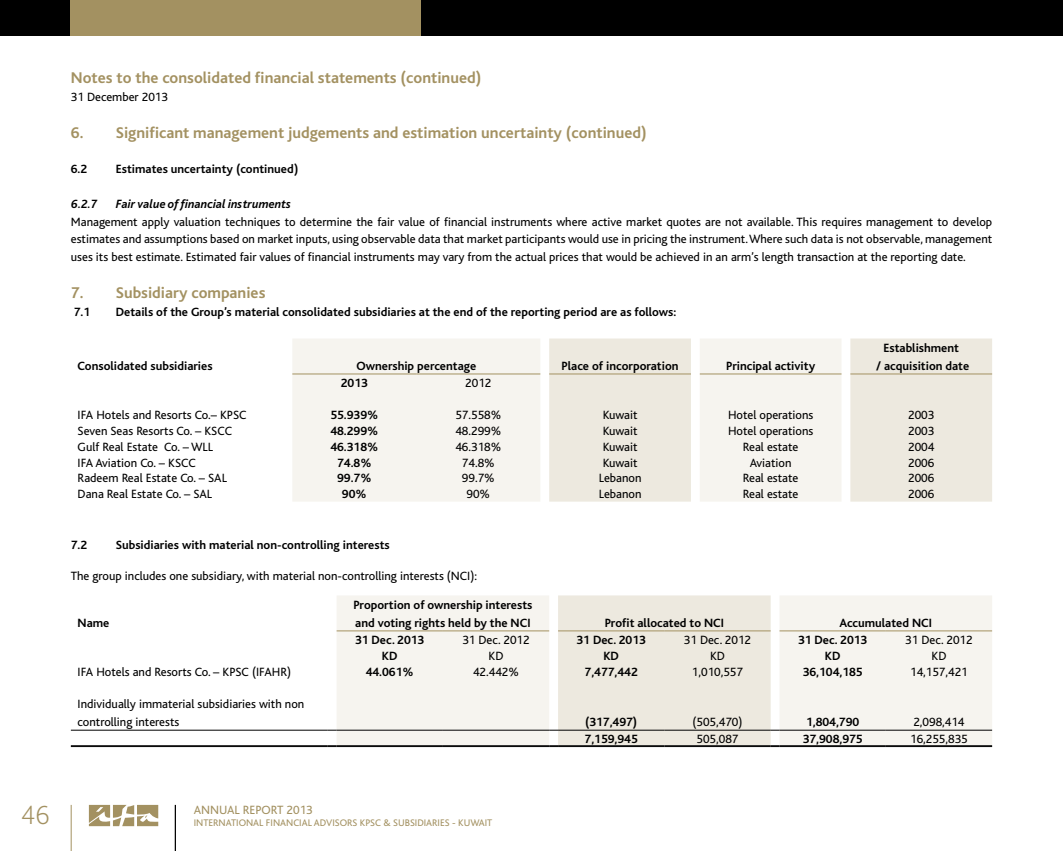
<style>
.page{position:relative;width:1063px;height:851px;background:#fff}
.page>*{position:absolute;margin:0;border:0;box-sizing:border-box;transform-origin:0 0}
.t1{font:200 27.5px "Bliss Pro";color:#a39161}
.t2{font:700 16.25px "Bliss";color:#a39161}
.t3{font:12.5px/17.5px "Bliss";color:#000;text-align:justify}
.t4{font:700 12.5px/17.5px "Bliss";color:#000;text-align:center}
.t5{font:italic 700 12.5px "Bliss Pro";color:#000}
.t6{font:12.5px "Bliss";color:#a39161}
.t7{font:10px "Bliss";color:#a39161}
</style>
<div class="page">
<div style="left:0;top:0;width:1063px;height:35px;background:#000"></div>
<div style="left:71px;top:0;width:350px;height:35px;background:#a39161"></div>
<div style="left:292px;top:339px;width:249px;height:162px;background:#f6f4ef"></div>
<svg style="left:549px;top:338px;width:443px;height:163px;fill:#ede9df"></svg>
<hr style="left:292px;top:373px;width:124px;height:1px;background:#a39161">
<hr style="left:416px;top:373px;width:124px;height:1px;background:#a39161">
<hr style="left:549px;top:373px;width:142px;height:1px;background:#a39161">
<hr style="left:700px;top:373px;width:142px;height:1px;background:#a39161">
<hr style="left:850px;top:373px;width:142px;height:1px;background:#a39161">
<div style="left:337px;top:596px;width:655px;height:149px;background:#f6f4ef"></div>
<hr style="left:71px;top:729px;width:257px;height:1px;background:#000">
<hr style="left:337px;top:729px;width:106px;height:1px;background:#000">
<hr style="left:443px;top:729px;width:106px;height:1px;background:#000">
<hr style="left:780px;top:729px;width:106px;height:1px;background:#000">
<hr style="left:886px;top:729px;width:106px;height:1px;background:#000">
<hr style="left:337px;top:630px;width:106px;height:1px;background:#a39161">
<hr style="left:443px;top:630px;width:106px;height:1px;background:#a39161">
<hr style="left:780px;top:630px;width:106px;height:1px;background:#a39161">
<hr style="left:886px;top:630px;width:106px;height:1px;background:#a39161">
<hr style="left:71px;top:745px;width:257px;height:1px;background:#000">
<hr style="left:71px;top:746px;width:257px;height:1px;background:#000">
<svg style="left:328px;top:745px;width:9px;height:2px"></svg>
<hr style="left:337px;top:745px;width:106px;height:1px;background:#000">
<hr style="left:337px;top:746px;width:106px;height:1px;background:#000">
<hr style="left:443px;top:745px;width:106px;height:1px;background:#000">
<hr style="left:443px;top:746px;width:106px;height:1px;background:#000">
<svg style="left:549px;top:595px;width:231px;height:152px;background:#e9e6dc"></svg>
<hr style="left:780px;top:745px;width:106px;height:1px;background:#000">
<hr style="left:780px;top:746px;width:106px;height:1px;background:#000">
<hr style="left:886px;top:745px;width:106px;height:1px;background:#000">
<hr style="left:886px;top:746px;width:106px;height:1px;background:#000">
<svg style="left:89px;top:804px;width:69px;height:22px"></svg>
<hr style="left:175px;top:804px;width:1px;height:46px;background:#000">
<hr style="left:71px;top:804px;width:1px;height:46px;background:#a39161">
<h2 class="t2" style="left:71px;top:70px;width:412px">Notes to the consolidated financial statements (continued)</h2>
<p class="t3" style="left:71px;top:88px;width:99px">31 December 2013</p>
<h2 class="t2" style="left:71px;top:125px;width:578px">6. Significant management judgements and estimation uncertainty (continued)</h2>
<p class="t4" style="left:71px;top:161px;width:18px">6.2</p>
<p class="t4" style="left:116px;top:161px;width:184px">Estimates uncertainty (continued)</p>
<p class="t5" style="left:71px;top:196px;width:28px">6.2.7</p>
<p class="t5" style="left:116px;top:196px;width:177px">Fair value of financial instruments</p>
<p class="t3" style="left:71px;top:213px;width:923px">Management apply valuation techniques to determine the fair value of financial instruments where active market quotes are not available. This requires management to develop estimates and assumptions based on market inputs, using observable data that market participants would use in pricing the instrument. Where such data is not observable, management uses its best estimate. Estimated fair values of financial instruments may vary from the actual prices that would be achieved in an arm’s length transaction at the reporting date.</p>
<h2 class="t2" style="left:71px;top:285px;width:196px">7. Subsidiary companies</h2>
<p class="t4" style="left:74px;top:303px;width:18px">7.1</p>
<p class="t4" style="left:116px;top:303px;width:562px">Details of the Group’s material consolidated subsidiaries at the end of the reporting period are as follows:</p>
<p class="t4" style="left:78px;top:357px;width:137px">Consolidated subsidiaries</p>
<p class="t4" style="left:356px;top:357px;width:121px">Ownership percentage</p>
<p class="t4" style="left:562px;top:357px;width:119px">Place of incorporation</p>
<p class="t4" style="left:726px;top:357px;width:91px">Principal activity</p>
<p class="t4" style="left:341px;top:374px;width:29px">2013</p>
<p class="t3" style="left:465px;top:374px;width:28px">2012</p>
<p class="t4" style="left:876px;top:339px;width:95px">Establishment<br>/ acquisition date</p>
<p class="t3" style="left:78px;top:406px;width:170px">IFA Hotels and Resorts Co.– KPSC</p>
<p class="t4" style="left:330px;top:406px;width:49px">55.939%</p>
<p class="t3" style="left:455px;top:406px;width:47px">57.558%</p>
<p class="t3" style="left:603px;top:406px;width:36px">Kuwait</p>
<p class="t3" style="left:728px;top:406px;width:87px">Hotel operations</p>
<p class="t3" style="left:908px;top:406px;width:28px">2003</p>
<p class="t3" style="left:78px;top:422px;width:156px">Seven Seas Resorts Co. – KSCC</p>
<p class="t4" style="left:330px;top:422px;width:49px">48.299%</p>
<p class="t3" style="left:455px;top:422px;width:47px">48.299%</p>
<p class="t3" style="left:603px;top:422px;width:36px">Kuwait</p>
<p class="t3" style="left:728px;top:422px;width:87px">Hotel operations</p>
<p class="t3" style="left:908px;top:422px;width:28px">2003</p>
<p class="t3" style="left:78px;top:438px;width:137px">Gulf Real Estate Co. – WLL</p>
<p class="t4" style="left:330px;top:438px;width:49px">46.318%</p>
<p class="t3" style="left:455px;top:438px;width:47px">46.318%</p>
<p class="t3" style="left:603px;top:438px;width:36px">Kuwait</p>
<p class="t3" style="left:743px;top:438px;width:57px">Real estate</p>
<p class="t3" style="left:908px;top:438px;width:28px">2004</p>
<p class="t3" style="left:78px;top:454px;width:120px">IFA Aviation Co. – KSCC</p>
<p class="t4" style="left:337px;top:454px;width:36px">74.8%</p>
<p class="t3" style="left:462px;top:454px;width:34px">74.8%</p>
<p class="t3" style="left:603px;top:454px;width:36px">Kuwait</p>
<p class="t3" style="left:750px;top:454px;width:43px">Aviation</p>
<p class="t3" style="left:908px;top:454px;width:28px">2006</p>
<p class="t3" style="left:78px;top:470px;width:151px">Radeem Real Estate Co. – SAL</p>
<p class="t4" style="left:337px;top:470px;width:36px">99.7%</p>
<p class="t3" style="left:462px;top:470px;width:34px">99.7%</p>
<p class="t3" style="left:599px;top:470px;width:44px">Lebanon</p>
<p class="t3" style="left:743px;top:470px;width:57px">Real estate</p>
<p class="t3" style="left:908px;top:470px;width:28px">2006</p>
<p class="t3" style="left:78px;top:485px;width:136px">Dana Real Estate Co. – SAL</p>
<p class="t4" style="left:342px;top:486px;width:26px">90%</p>
<p class="t3" style="left:467px;top:485px;width:25px">90%</p>
<p class="t3" style="left:599px;top:485px;width:44px">Lebanon</p>
<p class="t3" style="left:743px;top:485px;width:57px">Real estate</p>
<p class="t3" style="left:908px;top:485px;width:28px">2006</p>
<p class="t4" style="left:71px;top:536px;width:18px">7.2</p>
<p class="t4" style="left:116px;top:536px;width:275px">Subsidiaries with material non-controlling interests</p>
<p class="t3" style="left:71px;top:567px;width:408px">The group includes one subsidiary, with material non-controlling interests (NCI):</p>
<p class="t4" style="left:78px;top:614px;width:33px">Name</p>
<p class="t4" style="left:353px;top:596px;width:181px;text-align:left">Proportion of ownership interests and voting rights held by the NCI</p>
<p class="t4" style="left:605px;top:614px;width:121px">Profit allocated to NCI</p>
<p class="t4" style="left:840px;top:614px;width:94px">Accumulated NCI</p>
<p class="t4" style="left:355px;top:631px;width:71px">31 Dec. 2013</p>
<p class="t3" style="left:462px;top:631px;width:69px">31 Dec. 2012</p>
<p class="t4" style="left:577px;top:631px;width:71px">31 Dec. 2013</p>
<p class="t3" style="left:684px;top:631px;width:69px">31 Dec. 2012</p>
<p class="t4" style="left:798px;top:631px;width:71px">31 Dec. 2013</p>
<p class="t3" style="left:905px;top:631px;width:69px">31 Dec. 2012</p>
<p class="t4" style="left:382px;top:647px;width:17px">KD</p>
<p class="t3" style="left:489px;top:647px;width:16px">KD</p>
<p class="t4" style="left:603px;top:647px;width:17px">KD</p>
<p class="t3" style="left:710px;top:647px;width:16px">KD</p>
<p class="t4" style="left:825px;top:647px;width:17px">KD</p>
<p class="t3" style="left:932px;top:647px;width:16px">KD</p>
<p class="t3" style="left:78px;top:662px;width:215px">IFA Hotels and Resorts Co. – KPSC (IFAHR)</p>
<p class="t4" style="left:366px;top:663px;width:49px">44.061%</p>
<p class="t3" style="left:473px;top:662px;width:47px">42.442%</p>
<p class="t4" style="left:585px;top:663px;width:55px">7,477,442</p>
<p class="t3" style="left:692px;top:662px;width:53px">1,010,557</p>
<p class="t4" style="left:803px;top:663px;width:61px">36,104,185</p>
<p class="t3" style="left:910px;top:662px;width:59px">14,157,421</p>
<p class="t3" style="left:78px;top:695px;width:228px">Individually immaterial subsidiaries with non controlling interests</p>
<p class="t4" style="left:585px;top:713px;width:54px">(317,497)</p>
<p class="t3" style="left:693px;top:713px;width:51px">(505,470)</p>
<p class="t4" style="left:806px;top:713px;width:55px">1,804,790</p>
<p class="t3" style="left:913px;top:713px;width:53px">2,098,414</p>
<p class="t4" style="left:585px;top:730px;width:55px">7,159,945</p>
<p class="t3" style="left:697px;top:730px;width:43px">505,087</p>
<p class="t4" style="left:803px;top:730px;width:61px">37,908,975</p>
<p class="t3" style="left:910px;top:730px;width:59px">16,255,835</p>
<h1 class="t1" style="left:21px;top:798px;width:30px">46</h1>
<p class="t6" style="left:194px;top:803px;width:121px">ANNUAL REPORT 2013</p>
<p class="t7" style="left:194px;top:817px;width:300px">INTERNATIONAL FINANCIAL ADVISORS KPSC &amp; SUBSIDIARIES - KUWAIT</p>
</div>
